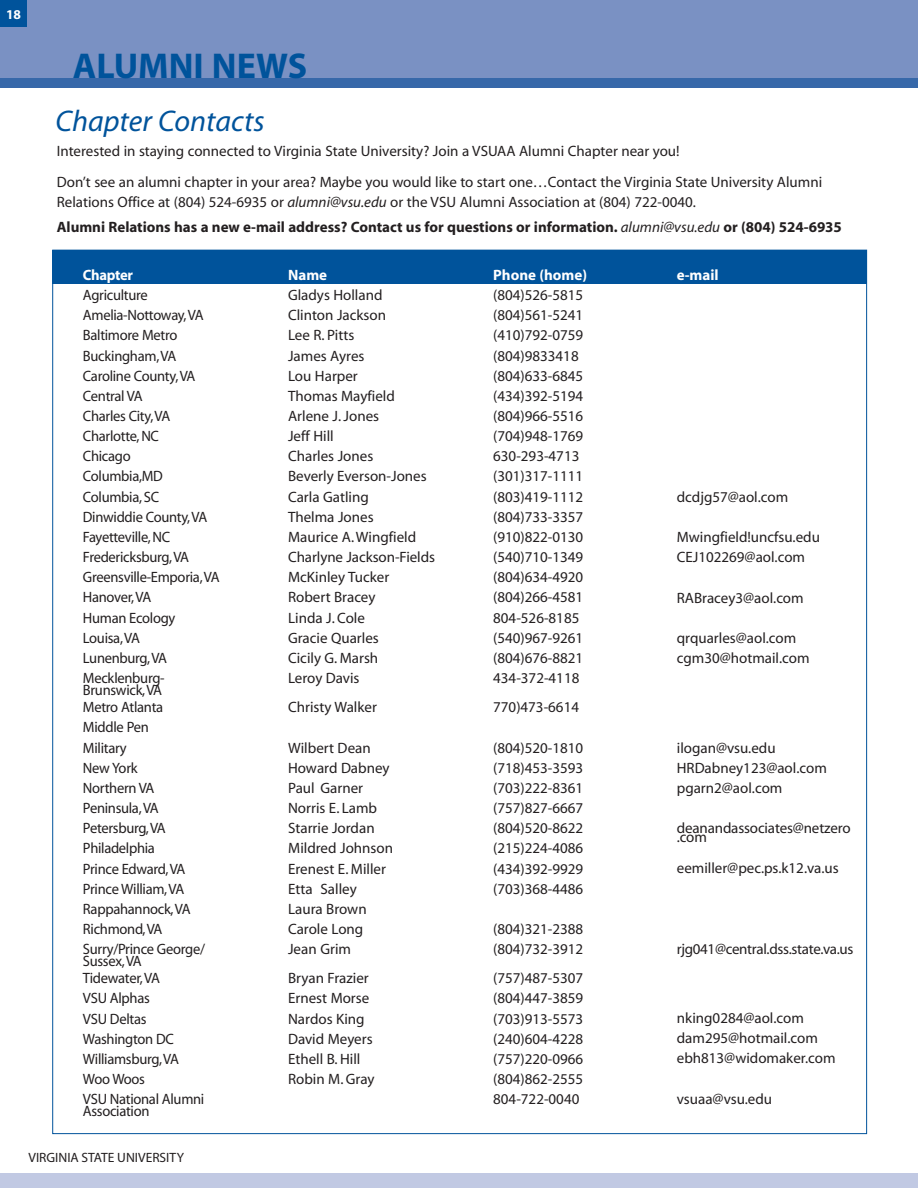
<style>
.page{position:relative;width:918px;height:1188px;background:#fff}
.page>*{position:absolute;margin:0;border:0;box-sizing:border-box;transform-origin:0 0}
.t1{font:700 36px "Myriad";color:#00539b}
.t2{font:italic 30px "Myriad";color:#00539b}
.t3{font:15px/20.1px "Myriad";color:#231f20}
.t4{font:15px/20.1px "Myriad";letter-spacing:-.02em;color:#231f20}
.t5{font:700 15px/25px "Myriad";color:#231f20}
.t6{font:700 15px "Myriad";color:#fff}
.t7{font:700 15px "Myriad";letter-spacing:-.02em;color:#fff}
.t8{font:13.5px "Myriad";color:#231f20}
.t9{font:700 13.5px "Myriad";color:#fff}
.s1{font-weight:400}
.s2{font-weight:400;font-style:italic}
</style>
<div class="page">
<div style="left:52px;top:250px;width:815px;height:34px;background:#00539b"></div>
<div style="left:0;top:75px;width:918px;height:13px;background:#3768a9"></div>
<div style="left:0;top:0;width:918px;height:78px;background:#7a91c3"></div>
<div style="left:0;top:0;width:27px;height:27px;background:#00539b"></div>
<div style="left:0;top:1173px;width:918px;height:15px;background:#c1c9e3"></div>
<p class="t9" style="left:6px;top:9px;width:16px">18</p>
<h1 class="t1" style="left:73px;top:52px;width:236px">ALUMNI NEWS</h1>
<h2 class="t2" style="left:56px;top:109px;width:211px">Chapter Contacts</h2>
<p class="t3" style="left:57px;top:137px;width:767px;line-height:30.8px">Interested in staying connected to Virginia State University? Join a VSUAA Alumni Chapter near you!<br>Don’t see an alumni chapter in your area? Maybe you would like to start one…Contact the Virginia State University Alumni</p>
<p class="t5" style="left:57px;top:190px;width:787px"><span class="s1">Relations Office at (804) 524-6935 or</span> <span class="s2">alumni@vsu.edu</span> <span class="s1">or the VSU Alumni Association at (804) 722-0040.<br></span>Alumni Relations has a new e-mail address? Contact us for questions or information. <span class="s2">alumni@vsu.edu</span> or (804) 524-6935</p>
<p class="t7" style="left:83px;top:269px;width:52px">Chapter</p>
<p class="t4" style="left:83px;top:286px;width:138px">Agriculture<br>Amelia-Nottoway,VA<br>Baltimore Metro<br>Buckingham,VA<br>Caroline County,VA<br>Central VA<br>Charles City,VA<br>Charlotte, NC<br>Chicago<br>Columbia,MD<br>Columbia, SC<br>Dinwiddie County,VA<br>Fayetteville, NC<br>Fredericksburg,VA<br>Greensville-Emporia,VA<br>Hanover,VA<br>Human Ecology<br>Louisa,VA<br>Lunenburg,VA<br>Mecklenburg-</p>
<p class="t4" style="left:83px;top:683px;width:82px;line-height:17.1px">Brunswick,VA<br>Metro Atlanta</p>
<p class="t4" style="left:83px;top:719px;width:124px">Middle Pen<br>Military<br>New York<br>Northern VA<br>Peninsula,VA<br>Petersburg,VA<br>Philadelphia<br>Prince Edward,VA<br>Prince William,VA<br>Rappahannock,VA<br>Richmond,VA<br>Surry/Prince George/</p>
<p class="t4" style="left:83px;top:954px;width:79px;line-height:17.1px">Sussex,VA<br>Tidewater,VA</p>
<p class="t4" style="left:83px;top:990px;width:123px">VSU Alphas<br>VSU Deltas<br>Washington DC<br>Williamsburg,VA<br>Woo Woos<br>VSU National Alumni</p>
<p class="t4" style="left:83px;top:1102px;width:68px">Association</p>
<p class="t6" style="left:288px;top:269px;width:41px">Name</p>
<p class="t3" style="left:288px;top:286px;width:148px">Gladys Holland<br>Clinton Jackson<br>Lee R. Pitts<br>James Ayres<br>Lou Harper<br>Thomas Mayfield<br>Arlene J. Jones<br>Jeff Hill<br>Charles Jones<br>Beverly Everson-Jones<br>Carla Gatling<br>Thelma Jones<br>Maurice A. Wingfield<br>Charlyne Jackson-Fields<br>McKinley Tucker<br>Robert Bracey<br>Linda J. Cole<br>Gracie Quarles<br>Cicily G. Marsh<br>Leroy Davis</p>
<p class="t3" style="left:288px;top:698px;width:90px">Christy Walker</p>
<p class="t3" style="left:288px;top:739px;width:106px">Wilbert Dean<br>Howard Dabney<br>Paul Garner<br>Norris E. Lamb<br>Starrie Jordan<br>Mildred Johnson<br>Erenest E. Miller<br>Etta Salley<br>Laura Brown<br>Carole Long<br>Jean Grim</p>
<p class="t3" style="left:288px;top:969px;width:88px">Bryan Frazier<br>Ernest Morse<br>Nardos King<br>David Meyers<br>Ethell B. Hill<br>Robin M. Gray</p>
<p class="t6" style="left:493px;top:269px;width:95px">Phone (home)</p>
<p class="t3" style="left:493px;top:286px;width:92px">(804)526-5815 (804)561-5241 (410)792-0759 (804)9833418 (804)633-6845 (434)392-5194 (804)966-5516 (704)948-1769<br>630-293-4713 (301)317-1111 (803)419-1112 (804)733-3357 (910)822-0130 (540)710-1349 (804)634-4920 (804)266-4581<br>804-526-8185 (540)967-9261 (804)676-8821<br>434-372-4118</p>
<p class="t3" style="left:493px;top:698px;width:87px">770)473-6614</p>
<p class="t3" style="left:493px;top:739px;width:92px;text-align:justify">(804)520-1810 (718)453-3593 (703)222-8361 (757)827-6667 (804)520-8622 (215)224-4086 (434)392-9929 (703)368-4486</p>
<p class="t3" style="left:493px;top:920px;width:92px">(804)321-2388 (804)732-3912</p>
<p class="t3" style="left:493px;top:969px;width:92px;text-align:justify">(757)487-5307 (804)447-3859 (703)913-5573 (240)604-4228 (757)220-0966 (804)862-2555<br>804-722-0040</p>
<p class="t6" style="left:677px;top:269px;width:43px">e-mail</p>
<p class="t3" style="left:677px;top:489px;width:113px">dcdjg57@aol.com</p>
<p class="t3" style="left:677px;top:528px;width:145px">Mwingfield!uncfsu.edu<br>CEJ102269@aol.com</p>
<p class="t3" style="left:677px;top:589px;width:128px">RABracey3@aol.com</p>
<p class="t3" style="left:677px;top:629px;width:134px">qrquarles@aol.com cgm30@hotmail.com</p>
<p class="t3" style="left:677px;top:739px;width:152px">ilogan@vsu.edu<br>HRDabney123@aol.com pgarn2@aol.com</p>
<p class="t3" style="left:677px;top:819px;width:175px">deanandassociates@netzero</p>
<p class="t3" style="left:677px;top:823px;width:163px;line-height:30.6px">.com eemiller@pec.ps.k12.va.us</p>
<p class="t4" style="left:677px;top:940px;width:178px">rjg041@central.dss.state.va.us</p>
<p class="t3" style="left:677px;top:1009px;width:160px">nking0284@aol.com dam295@hotmail.com ebh813@widomaker.com</p>
<p class="t3" style="left:677px;top:1090px;width:97px">vsuaa@vsu.edu</p>
<p class="t8" style="left:28px;top:1152px;width:157px">VIRGINIA STATE UNIVERSITY</p>
</div>
